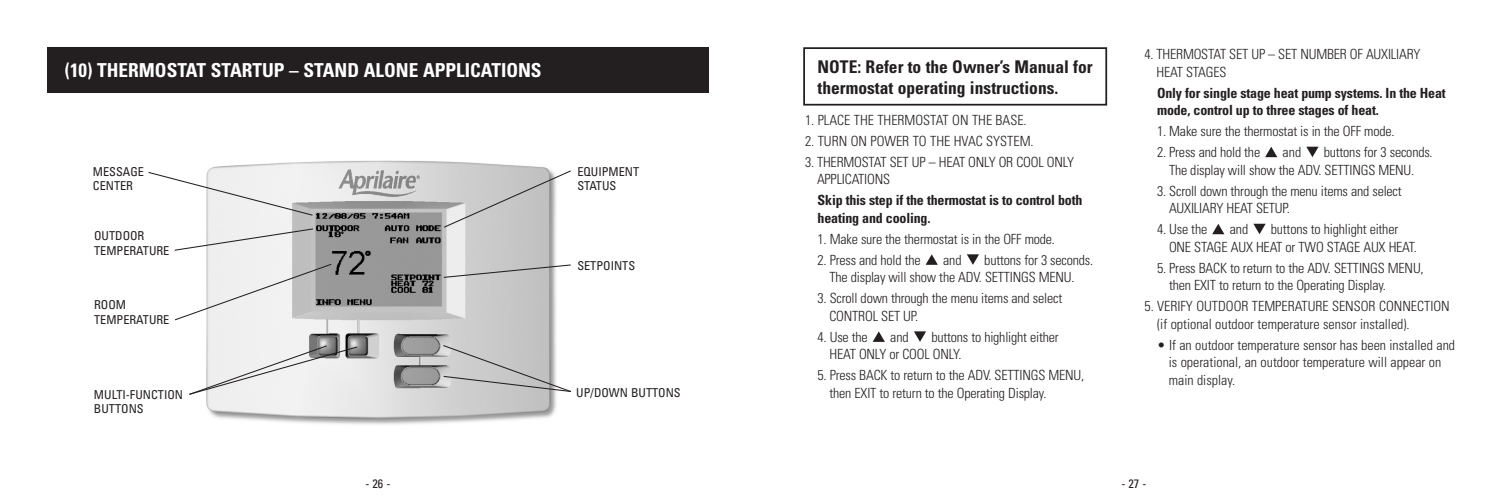
<style>
.page{position:relative;width:1512px;height:504px;background:#fff}
.page>*{position:absolute;margin:0;border:0;box-sizing:border-box;transform-origin:0 0}
.t1{font:700 condensed 19.25px "Univers";color:#fff}
.t2{font:700 condensed 17.5px/21px "Univers";color:#231f20}
.t3{font:300 condensed 14px/17.5px "Univers";letter-spacing:-.015em;color:#231f20}
.t4{font:700 condensed 14px/17.5px "Univers";letter-spacing:-.015em;color:#231f20}
.t5{font:condensed 12.25px/14.7px "Univers";color:#231f20}
</style>
<div class="page">
<svg style="left:1253px;top:224px;width:13px;height:10px"></svg>
<svg style="left:1212px;top:224px;width:12px;height:10px"></svg>
<svg style="left:1306px;top:147px;width:13px;height:10px"></svg>
<svg style="left:1265px;top:147px;width:12px;height:10px"></svg>
<svg style="left:914px;top:331px;width:12px;height:11px"></svg>
<svg style="left:873px;top:331px;width:12px;height:11px"></svg>
<svg style="left:967px;top:254px;width:12px;height:11px"></svg>
<svg style="left:926px;top:254px;width:12px;height:11px"></svg>
<div style="left:803px;top:47px;width:304px;height:59px;border:2px solid #231f20"></div>
<img style="left:206px;top:160px;width:350px;height:265px">
<div style="left:47px;top:47px;width:662px;height:46px;background:#231f20"></div>
<svg style="left:443px;top:170px;width:128px;height:59px;background:#cbcbcb"></svg>
<svg style="left:174px;top:228px;width:140px;height:23px"></svg>
<svg style="left:174px;top:263px;width:159px;height:58px"></svg>
<svg style="left:148px;top:171px;width:166px;height:45px"></svg>
<svg style="left:443px;top:264px;width:128px;height:15px;background:#c5c5c5"></svg>
<svg style="left:442px;top:344px;width:130px;height:49px;background:#c7c6c6"></svg>
<svg style="left:189px;top:345px;width:169px;height:51px"></svg>
<h1 class="t1" style="left:65px;top:63px;width:478px">(10) THERMOSTAT STARTUP – STAND ALONE APPLICATIONS</h1>
<p class="t5" style="left:93px;top:165px;width:53px">MESSAGE<br>CENTER</p>
<p class="t5" style="left:94px;top:230px;width:77px">OUTDOOR<br>TEMPERATURE</p>
<p class="t5" style="left:94px;top:299px;width:77px">ROOM<br>TEMPERATURE</p>
<p class="t5" style="left:577px;top:165px;width:63px">EQUIPMENT<br>STATUS</p>
<p class="t5" style="left:577px;top:259px;width:59px">SETPOINTS</p>
<p class="t5" style="left:94px;top:388px;width:91px">MULTI-FUNCTION</p>
<p class="t5" style="left:576px;top:387px;width:106px">UP/DOWN BUTTONS</p>
<p class="t5" style="left:94px;top:403px;width:51px">BUTTONS</p>
<p class="t2" style="left:818px;top:58px;width:277px">NOTE: Refer to the Owner’s Manual for thermostat operating instructions.</p>
<p class="t3" style="left:805px;top:112px;width:223px">1. PLACE THE THERMOSTAT ON THE BASE.</p>
<p class="t3" style="left:805px;top:133px;width:230px">2. TURN ON POWER TO THE HVAC SYSTEM.</p>
<p class="t3" style="left:817px;top:154px;width:259px;text-indent:-12px">3. THERMOSTAT SET UP – HEAT ONLY OR COOL ONLY<br>APPLICATIONS</p>
<p class="t4" style="left:818px;top:193px;width:266px">Skip this step if the thermostat is to control both heating and cooling.</p>
<p class="t3" style="left:818px;top:232px;width:239px">1. Make sure the thermostat is in the OFF mode.</p>
<p class="t3" style="left:818px;top:253px;width:105px">2. Press and hold the</p>
<p class="t3" style="left:943px;top:253px;width:20px">and</p>
<p class="t3" style="left:830px;top:253px;width:265px;text-indent:155px">buttons for 3 seconds.<br>The display will show the ADV. SETTINGS MENU.</p>
<p class="t3" style="left:830px;top:291px;width:234px;text-indent:-12px">3. Scroll down through the menu items and select<br>CONTROL SET UP.</p>
<p class="t3" style="left:818px;top:330px;width:52px">4. Use the</p>
<p class="t3" style="left:890px;top:330px;width:20px">and</p>
<p class="t3" style="left:830px;top:330px;width:231px;text-indent:102px">buttons to highlight either<br>HEAT ONLY or COOL ONLY.</p>
<p class="t3" style="left:830px;top:368px;width:256px;text-indent:-12px">5. Press BACK to return to the ADV. SETTINGS MENU, then EXIT to return to the Operating Display.</p>
<p class="t3" style="left:1157px;top:47px;width:266px;text-indent:-12px">4. THERMOSTAT SET UP – SET NUMBER OF AUXILIARY<br>HEAT STAGES</p>
<p class="t4" style="left:1157px;top:85px;width:290px">Only for single stage heat pump systems. In the Heat mode, control up to three stages of heat.</p>
<p class="t3" style="left:1157px;top:124px;width:239px">1. Make sure the thermostat is in the OFF mode.</p>
<p class="t3" style="left:1157px;top:145px;width:105px">2. Press and hold the</p>
<p class="t3" style="left:1283px;top:145px;width:20px">and</p>
<p class="t3" style="left:1169px;top:145px;width:265px;text-indent:155px">buttons for 3 seconds.<br>The display will show the ADV. SETTINGS MENU.</p>
<p class="t3" style="left:1169px;top:183px;width:234px;text-indent:-12px">3. Scroll down through the menu items and select<br>AUXILIARY HEAT SETUP.</p>
<p class="t3" style="left:1157px;top:222px;width:52px">4. Use the</p>
<p class="t3" style="left:1230px;top:222px;width:20px">and</p>
<p class="t3" style="left:1169px;top:222px;width:249px;text-indent:102px">buttons to highlight either<br>ONE STAGE AUX HEAT or TWO STAGE AUX HEAT.</p>
<p class="t3" style="left:1169px;top:260px;width:256px;text-indent:-12px">5. Press BACK to return to the ADV. SETTINGS MENU, then EXIT to return to the Operating Display.</p>
<p class="t3" style="left:1157px;top:299px;width:294px;text-indent:-13px">5. VERIFY OUTDOOR TEMPERATURE SENSOR CONNECTION (if optional outdoor temperature sensor installed).</p>
<p class="t3" style="left:1169px;top:338px;width:288px;text-indent:-12px">• If an outdoor temperature sensor has been installed and is operational, an outdoor temperature will appear on main display.</p>
<p class="t5" style="left:365px;top:478px;width:27px">- 26 -</p>
<p class="t5" style="left:1121px;top:478px;width:27px">- 27 -</p>
</div>
